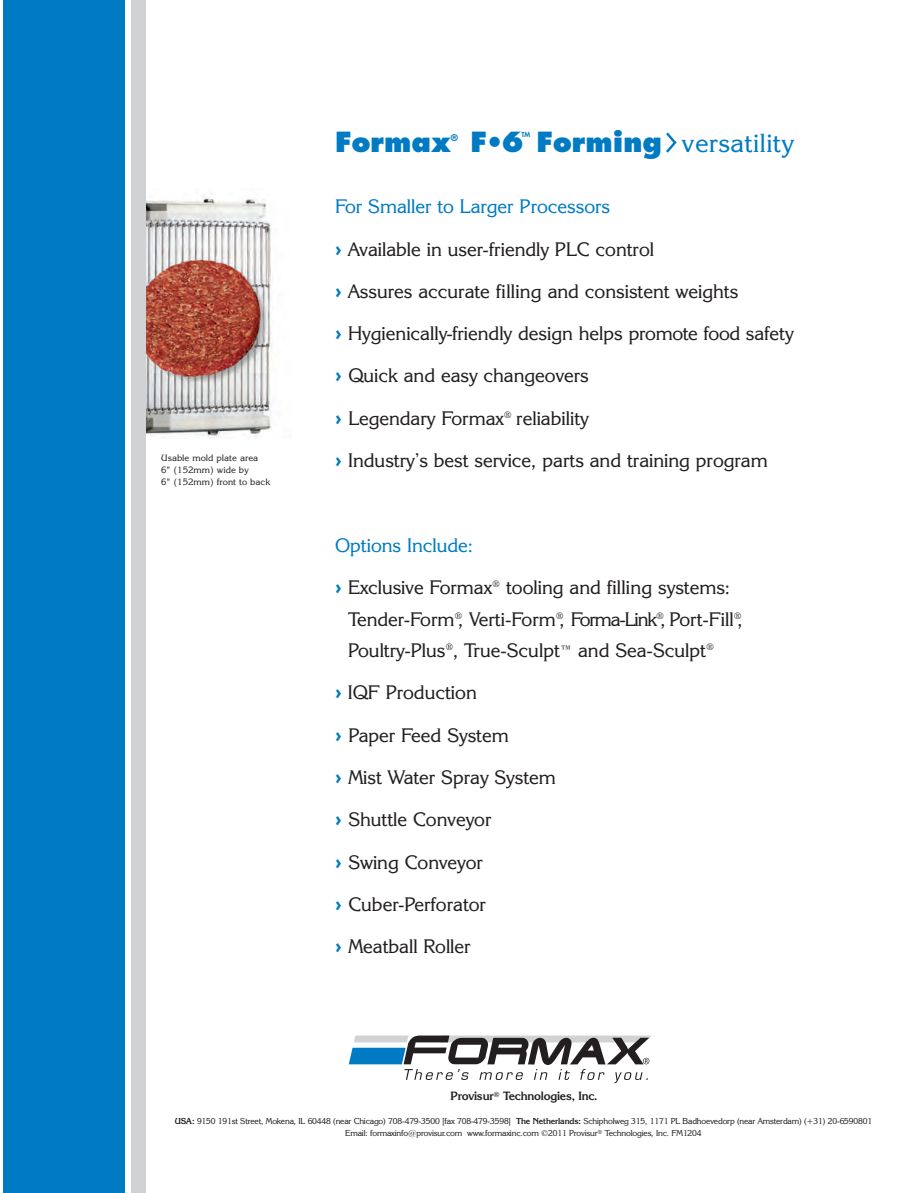
<style>
.page{position:relative;width:912px;height:1193px;background:#fff}
.page>*{position:absolute;margin:0;border:0;box-sizing:border-box;transform-origin:0 0}
.t1{font:300 60px "Futura";color:#007bc3}
.t2{font:800 27px "Futura";color:#007bc3}
.t3{font:25.5px "Korinna Std";color:#007bc3}
.t4{font:19.5px/42.3px "Korinna IT Cby BT";color:#231f20}
.t5{font:700 12px "Korinna IT Cby BT";letter-spacing:-.015em;color:#231f20}
.t6{font:9px/12px "Korinna Std";color:#231f20}
.t7{font:800 9px "Futura";color:#007bc3}
.t8{font:8.7px/12px "Korinna IT Cby BT";letter-spacing:-.015em;color:#231f20;text-align:center}
.t9{font:800 6.75px "Futura Std";color:#007bc3}
.s1{color:#007bc3}
.s2{font-family:"Futura";font-weight:800;color:#007bc3}
.s3{font-size:15px}
.s4{font-weight:700}
</style>
<div class="page">
<img style="left:146px;top:193px;width:126px;height:245px">
<div style="left:3px;top:0;width:122px;height:1192px;background:#007bc3"></div>
<div style="left:131px;top:0;width:15px;height:1192px;background:#d1d2d4"></div>
<svg style="left:348px;top:1035px;width:303px;height:48px"></svg>
<p class="t6" style="left:161px;top:452px;width:111px">Usable mold plate area<br>6" (152mm) wide by<br>6" (152mm) front to back</p>
<h2 class="t2" style="left:335px;top:130px;width:117px">Formax</h2>
<p class="t7" style="left:450px;top:134px;width:9px">®</p>
<h2 class="t2" style="left:470px;top:130px;width:55px">F•6</h2>
<p class="t9" style="left:521px;top:131px;width:10px">TM</p>
<h2 class="t2" style="left:536px;top:130px;width:127px">Forming</h2>
<h1 class="t1" style="left:661px;top:112px;width:18px">›</h1>
<h3 class="t3" style="left:681px;top:133px;width:115px">versatility</h3>
<p class="t4" style="left:335px;top:187px;width:460px"><span class="s1">For Smaller to Larger Processors<br></span><span class="s2">›</span> Available in user-friendly PLC control<br><span class="s2">›</span> Assures accurate filling and consistent weights<br><span class="s2">›</span> Hygienically-friendly design helps promote food safety <span class="s2">›</span> Quick and easy changeovers<br><span class="s2">›</span> Legendary Formax<sup>®</sup> reliability<br><span class="s2">›</span> Industry’s best service, parts and training program</p>
<p class="t4" style="left:335px;top:526px;width:396px"><span class="s1">Options Include:<br></span><span class="s2">›</span> Exclusive Formax<sup>®</sup> tooling and filling systems:</p>
<p class="t4" style="left:348px;top:605px;width:396px;line-height:31.5px">Tender-Form<sup>®</sup>, Verti-Form<sup>®</sup>, Forma-Link<sup>®</sup>, Port-Fill<sup>®</sup>,<br>Poultry-Plus<sup>®</sup>, True-Sculpt<span class="s3">™</span> and Sea-Sculpt<sup>®</sup></p>
<p class="t4" style="left:335px;top:673px;width:222px"><span class="s2">›</span> IQF Production<br><span class="s2">›</span> Paper Feed System<br><span class="s2">›</span> Mist Water Spray System <span class="s2">›</span> Shuttle Conveyor<br><span class="s2">›</span> Swing Conveyor<br><span class="s2">›</span> Cuber-Perforator<br><span class="s2">›</span> Meatball Roller</p>
<p class="t5" style="left:450px;top:1091px;width:148px">Provisur<sup>®</sup> Technologies, Inc.</p>
<p class="t8" style="left:175px;top:1115px;width:698px"><span class="s4">USA:</span> 9150 191st Street, Mokena, IL 60448 (near Chicago) 708-479-3500 [fax 708-479-3598] <span class="s4">The Netherlands:</span> Schipholweg 315, 1171 PL Badhoevedorp (near Amsterdam) (+31) 20-6590801<br>Email: formaxinfo@provisur.com www.formaxinc.com ©2011 Provisur<sup>®</sup> Technologies, Inc. FM1204</p>
</div>
